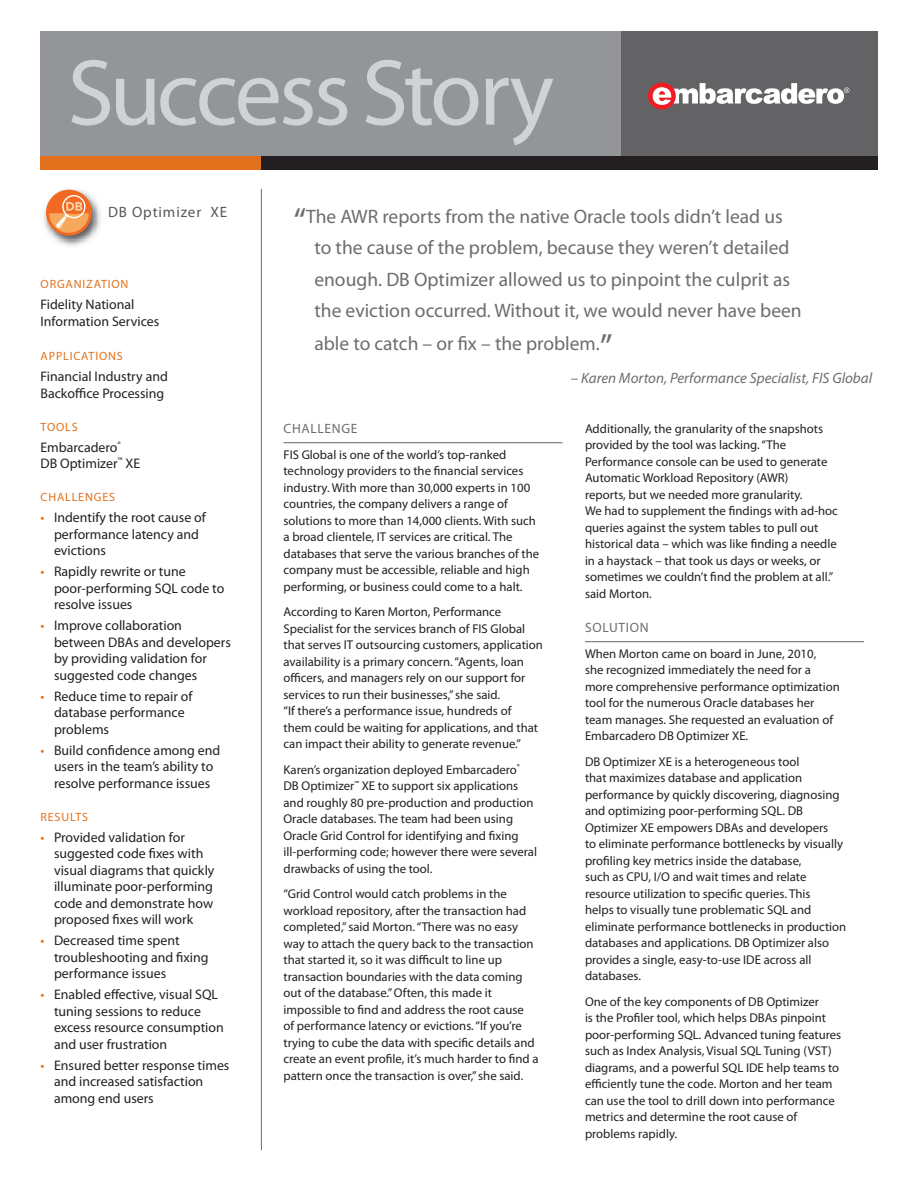
<style>
.page{position:relative;width:918px;height:1188px;background:#fff}
.page>*{position:absolute;margin:0;border:0;box-sizing:border-box;transform-origin:0 0}
.t1{font:94.5px "Myriad Pro";letter-spacing:-.035em;color:#d1d2d4}
.t2{font:19.5px/31.8px "Myriad Pro";color:#6c6d70}
.QuoteName{font:italic 15px "Myriad Pro";color:#6c6d70}
.Overview_Paragraph{font:15px "Myriad Pro";letter-spacing:.06em;color:#57585a}
.Key_Benefits_List{font:13.8px/16.5px "Myriad Pro";color:#231f20}
.KeyBenefitText{font:13.8px/16.5px "Myriad Pro";color:#231f20}
.Body_Heading{font:13.5px "Myriad Pro";letter-spacing:.05em;color:#6c6d70}
.Body_Text{font:12.75px/16.5px "Myriad Pro";color:#231f20}
.KeyHeads{font:12px "Myriad Pro";letter-spacing:.07em;color:#e2711d}
.s1{font-size:36px}
.s2{color:#e2711d}
</style>
<div class="page">
<div style="left:40px;top:32px;width:838px;height:128px;background:#939598"></div>
<hr style="left:261px;top:189px;width:1px;height:961px;background:#6c6d70">
<div style="left:40px;top:156px;width:838px;height:14px;background:#e2711d"></div>
<div style="left:621px;top:32px;width:257px;height:128px;background:#636366"></div>
<div style="left:261px;top:156px;width:617px;height:14px;background:#231f20"></div>
<img style="left:44px;top:189px;width:56px;height:57px">
<div style="left:46px;top:190px;width:46px;height:46px;background:#f16a23;border-radius:50%"></div>
<svg style="left:49px;top:195px;width:40px;height:38px"></svg>
<hr style="left:284px;top:442px;width:278px;height:1px;background:#6c6d70">
<hr style="left:585px;top:641px;width:279px;height:1px;background:#6c6d70">
<div style="left:648px;top:83px;width:28px;height:26px;background:#ee1d23;border-radius:50%"></div>
<svg style="left:653px;top:83px;width:196px;height:22px"></svg>
<p class="t1" style="left:68px;top:35px;width:488px">Success Story</p>
<p class="Overview_Paragraph" style="left:108px;top:203px;width:121px">DB Optimizer XE</p>
<p class="t2" style="left:314px;top:200px;width:489px;text-indent:-21px"><span class="s1">“</span>The AWR reports from the native Oracle tools didn’t lead us to the cause of the problem, because they weren’t detailed enough. DB Optimizer allowed us to pinpoint the culprit as the eviction occurred. Without it, we would never have been able to catch – or fix – the problem.<span class="s1">”</span></p>
<p class="QuoteName" style="left:571px;top:369px;width:303px">– Karen Morton, Performance Specialist, FIS Global</p>
<p class="Body_Heading" style="left:284px;top:420px;width:75px">CHALLENGE</p>
<p class="Body_Text" style="left:284px;top:446px;width:257px">FIS Global is one of the world’s top-ranked technology providers to the financial services industry. With more than 30,000 experts in 100 countries, the company delivers a range of solutions to more than 14,000 clients. With such a broad clientele, IT services are critical. The databases that serve the various branches of the company must be accessible, reliable and high performing, or business could come to a halt.</p>
<p class="Body_Text" style="left:284px;top:603px;width:261px">According to Karen Morton, Performance Specialist for the services branch of FIS Global that serves IT outsourcing customers, application availability is a primary concern. “Agents, loan officers, and managers rely on our support for services to run their businesses,” she said.<br>“If there’s a performance issue, hundreds of<br>them could be waiting for applications, and that can impact their ability to generate revenue.”</p>
<p class="Body_Text" style="left:284px;top:761px;width:255px">Karen’s organization deployed Embarcadero<sup>® </sup>DB Optimizer<sup>™</sup> XE to support six applications and roughly 80 pre-production and production Oracle databases. The team had been using Oracle Grid Control for identifying and fixing ill-performing code; however there were several drawbacks of using the tool.</p>
<p class="Body_Text" style="left:284px;top:885px;width:257px">“Grid Control would catch problems in the workload repository, after the transaction had completed,” said Morton. “There was no easy way to attach the query back to the transaction that started it, so it was difficult to line up transaction boundaries with the data coming out of the database.” Often, this made it impossible to find and address the root cause<br>of performance latency or evictions. “If you’re trying to cube the data with specific details and create an event profile, it’s much harder to find a pattern once the transaction is over,” she said.</p>
<p class="KeyHeads" style="left:41px;top:277px;width:89px">ORGANIZATION</p>
<p class="KeyBenefitText" style="left:40px;top:296px;width:120px">Fidelity National<br>Information Services</p>
<p class="KeyHeads" style="left:41px;top:349px;width:84px">APPLICATIONS</p>
<p class="KeyBenefitText" style="left:40px;top:368px;width:129px">Financial Industry and<br>Backoffice Processing</p>
<p class="KeyHeads" style="left:41px;top:419px;width:39px">TOOLS</p>
<p class="KeyBenefitText" style="left:40px;top:438px;width:101px">Embarcadero<sup>®<br></sup>DB Optimizer<sup>™</sup> XE</p>
<p class="KeyHeads" style="left:41px;top:490px;width:76px">CHALLENGES</p>
<p class="Key_Benefits_List" style="left:54px;top:509px;width:153px;text-indent:-14px"><span class="s2">•</span> Indentify the root cause of performance latency and evictions</p>
<p class="Key_Benefits_List" style="left:54px;top:563px;width:172px;text-indent:-14px"><span class="s2">•</span> Rapidly rewrite or tune poor-performing SQL code to resolve issues</p>
<p class="Key_Benefits_List" style="left:54px;top:617px;width:178px;text-indent:-14px"><span class="s2">•</span> Improve collaboration between DBAs and developers by providing validation for suggested code changes</p>
<p class="Key_Benefits_List" style="left:54px;top:687px;width:140px;text-indent:-14px"><span class="s2">•</span> Reduce time to repair of database performance problems</p>
<p class="Key_Benefits_List" style="left:40px;top:741px;width:181px;text-align:center"><span class="s2">•</span> Build confidence among end users in the team’s ability to resolve performance issues</p>
<p class="KeyHeads" style="left:41px;top:809px;width:49px">RESULTS</p>
<p class="Key_Benefits_List" style="left:54px;top:828px;width:162px;text-indent:-14px"><span class="s2">•</span> Provided validation for suggested code fixes with visual diagrams that quickly illuminate poor-performing code and demonstrate how proposed fixes will work</p>
<p class="Key_Benefits_List" style="left:54px;top:932px;width:156px;text-indent:-14px"><span class="s2">•</span> Decreased time spent troubleshooting and fixing performance issues</p>
<p class="Key_Benefits_List" style="left:54px;top:986px;width:171px;text-indent:-14px"><span class="s2">•</span> Enabled effective, visual SQL tuning sessions to reduce excess resource consumption and user frustration</p>
<p class="Key_Benefits_List" style="left:54px;top:1056px;width:177px;text-indent:-14px"><span class="s2">•</span> Ensured better response times and increased satisfaction among end users</p>
<p class="Body_Text" style="left:585px;top:420px;width:255px">Additionally, the granularity of the snapshots provided by the tool was lacking. “The Performance console can be used to generate Automatic Workload Repository (AWR)<br>reports, but we needed more granularity.<br>We had to supplement the findings with ad-hoc queries against the system tables to pull out historical data – which was like finding a needle in a haystack – that took us days or weeks, or sometimes we couldn’t find the problem at all.” said Morton.</p>
<p class="Body_Heading" style="left:585px;top:619px;width:65px">SOLUTION</p>
<p class="Body_Text" style="left:585px;top:645px;width:256px">When Morton came on board in June, 2010,<br>she recognized immediately the need for a more comprehensive performance optimization tool for the numerous Oracle databases her team manages. She requested an evaluation of Embarcadero DB Optimizer XE.</p>
<p class="Body_Text" style="left:585px;top:753px;width:263px">DB Optimizer XE is a heterogeneous tool<br>that maximizes database and application performance by quickly discovering, diagnosing and optimizing poor-performing SQL. DB Optimizer XE empowers DBAs and developers<br>to eliminate performance bottlenecks by visually profiling key metrics inside the database,<br>such as CPU, I/O and wait times and relate resource utilization to specific queries. This<br>helps to visually tune problematic SQL and eliminate performance bottlenecks in production databases and applications. DB Optimizer also provides a single, easy-to-use IDE across all databases.</p>
<p class="Body_Text" style="left:585px;top:993px;width:258px">One of the key components of DB Optimizer<br>is the Profiler tool, which helps DBAs pinpoint poor-performing SQL. Advanced tuning features such as Index Analysis, Visual SQL Tuning (VST) diagrams, and a powerful SQL IDE help teams to efficiently tune the code. Morton and her team can use the tool to drill down into performance metrics and determine the root cause of problems rapidly.</p>
</div>
